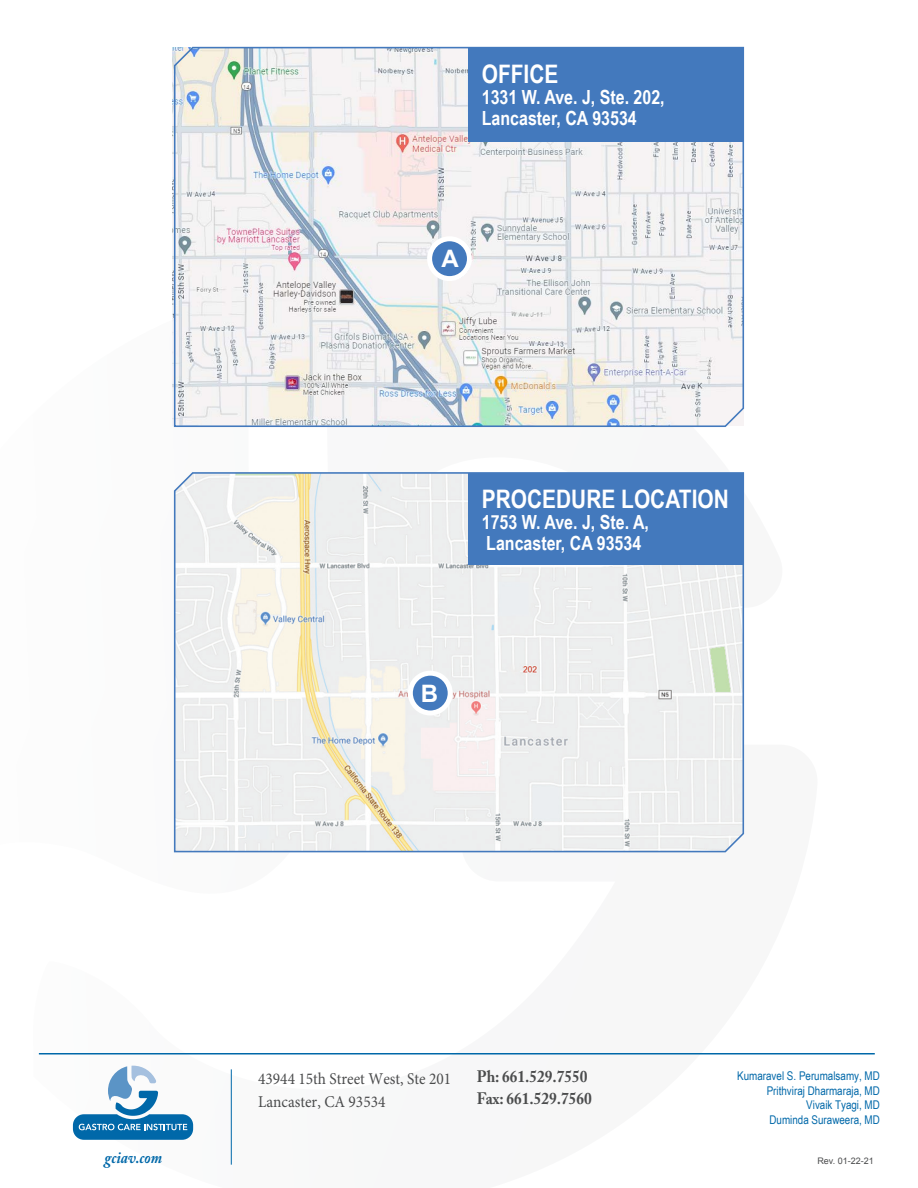
<style>
.page{position:relative;width:918px;height:1188px;background:#fff}
.page>*{position:absolute;margin:0;border:0;box-sizing:border-box;transform-origin:0 0}
.Content{font:700 25.5px "Arial Narrow";color:#fff}
.t1{font:700 24px "Arial";color:#fff}
.Content-2{font:700 19.5px/21px "Arial Narrow";color:#fff}
.t2{font:16.5px/22.5px "Minion Pro";color:#4b4c4d;scale:.93 1}
.t3{font:700 16.5px/22.5px "Adobe Caslon Pro";color:#4b4c4d;scale:.93 1}
.t4{font:italic 700 16.5px "Adobe Caslon Pro";color:#0068a9;scale:.9 1}
.t5{font:12px/14.5px "Arial Narrow";color:#0068a9;text-align:right}
.t6{font:9px "Arial";color:#4b4c4d}
</style>
<div class="page">
<hr style="left:39px;top:1053px;width:836px;height:1px;background:#0068a9">
<hr style="left:231px;top:1069px;width:1px;height:96px;background:#0068a9">
<svg style="left:73px;top:1066px;width:120px;height:74px"></svg>
<svg style="left:172px;top:46px;width:573px;height:382px"></svg>
<svg style="left:173px;top:472px;width:572px;height:381px"></svg>
<div style="left:431px;top:240px;width:40px;height:40px;background:#4379bd;border-radius:50%"></div>
<div style="left:427px;top:236px;width:45px;height:45px;border:5px solid #fff;border-radius:50%"></div>
<div style="left:410px;top:673px;width:40px;height:40px;background:#4379bd;border-radius:50%"></div>
<div style="left:408px;top:671px;width:45px;height:44px;border:5px solid #fff;border-radius:50%"></div>
<div style="left:468px;top:48px;width:275px;height:93px;background:#4379bd"></div>
<div style="left:468px;top:474px;width:275px;height:91px;background:#4379bd"></div>
<p class="Content" style="left:482px;top:55px;width:78px">OFFICE</p>
<p class="Content-2" style="left:482px;top:86px;width:184px">1331 W. Ave. J, Ste. 202,<br>Lancaster, CA 93534</p>
<p class="t1" style="left:442px;top:243px;width:19px">A</p>
<p class="Content" style="left:482px;top:479px;width:249px">PROCEDURE LOCATION</p>
<p class="Content-2" style="left:482px;top:510px;width:169px">1753 W. Ave. J, Ste. A,</p>
<p class="Content-2" style="left:486px;top:531px;width:156px">Lancaster, CA 93534</p>
<p class="t1" style="left:421px;top:677px;width:19px">B</p>
<h3 class="t2" style="left:258px;top:1068px;width:209px">43944 15th Street West, Ste 201<br>Lancaster, CA 93534</h3>
<h3 class="t3" style="left:477px;top:1065px;width:125px">Ph: 661.529.7550<br>Fax: 661.529.7560</h3>
<p class="t5" style="left:737px;top:1068px;width:144px">Kumaravel S. Perumalsamy, MD<br>Prithviraj Dharmaraja, MD<br>Vivaik Tyagi, MD<br>Duminda Suraweera, MD</p>
<h3 class="t4" style="left:105px;top:1147px;width:65px">gciav.com</h3>
<p class="t6" style="left:817px;top:1155px;width:58px">Rev. 01-22-21</p>
</div>
